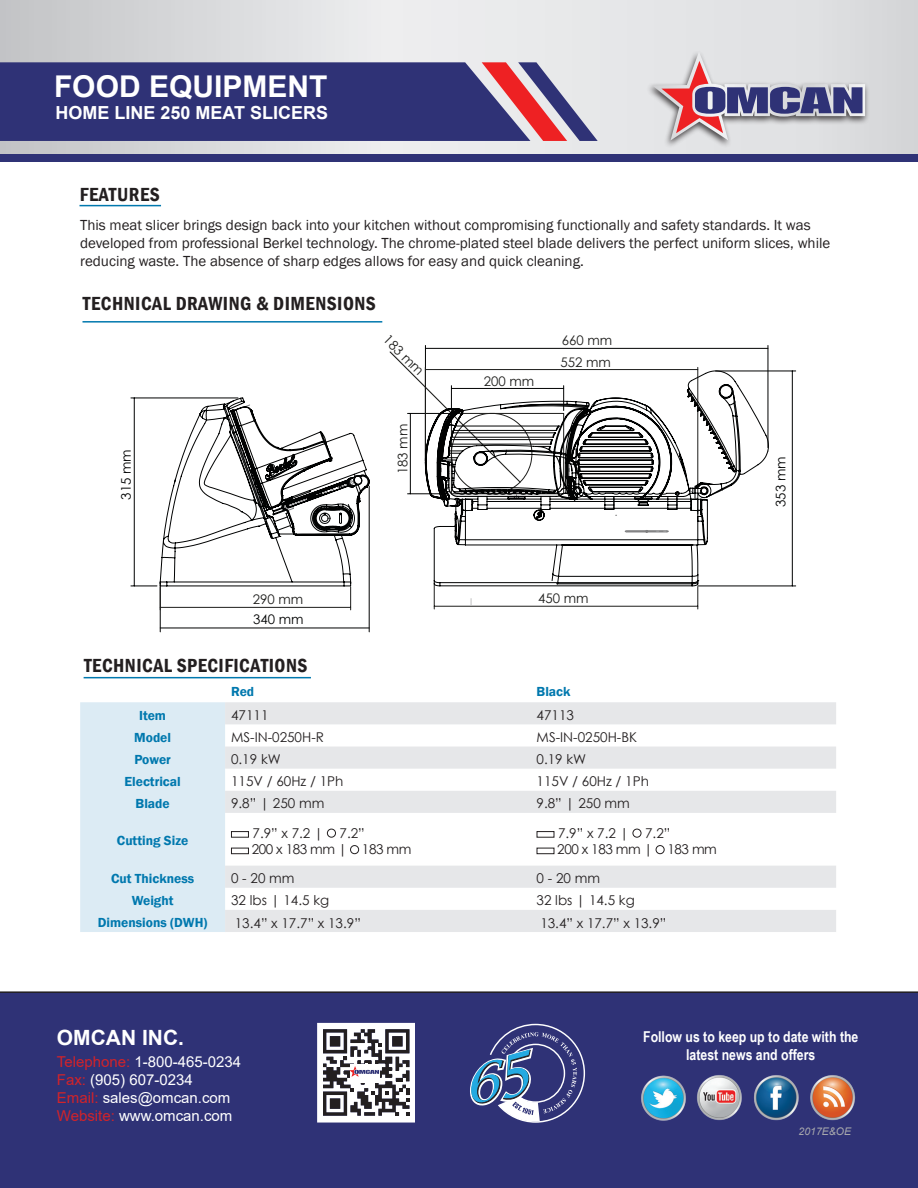
<style>
.page{position:relative;width:918px;height:1188px;background:#fff}
.page>*{position:absolute;margin:0;border:0;box-sizing:border-box;transform-origin:0 0}
.t1{font:700 30px "Arial";color:#fff}
.t2{font:700 21px "Arial";color:#fff}
.Item_Headings{font:600 condensed 19.5px "Franklin Gothic";letter-spacing:.025em;color:#231f20}
.t3{font:700 18px "Arial";color:#fff}
.Table_Information{font:15px/18px "Franklin Gothic";color:#231f20}
.t4{font:15px/18px "Arial";color:#fff}
.t5{font:700 15px/18px "Arial Narrow";color:#fff;text-align:center}
.Table{font:13.5px "Century Gothic";color:#231f20}
.Table_Header{font:600 13.5px "Franklin Gothic";color:#0078ae}
.Table-2{font:13.5px "Century Gothic";letter-spacing:-.03em;color:#231f20}
.Table_header_LEFT{font:600 13.5px "Franklin Gothic";color:#0078ae}
.t6{font:13.2px "Century Gothic";color:#1d1d1b}
.t7{font:13.2px "Century Gothic";color:#010202}
.t8{font:italic 10.5px "Arial";color:#a8a9ad}
.s1{color:#d1232a}
</style>
<div class="page">
<div style="left:0;top:991px;width:918px;height:197px;background:#2f3276"></div>
<img style="left:639px;top:1065px;width:238px;height:66px">
<svg style="left:317px;top:1023px;width:98px;height:100px"></svg>
<svg style="left:0;top:0;width:918px;height:154px;background:#dedfe1"></svg>
<svg style="left:0;top:62px;width:598px;height:79px;background:#49437e"></svg>
<div style="left:0;top:154px;width:918px;height:8px;background:#2f3276"></div>
<div style="left:646px;top:50px;width:224px;height:99px;background:#231f20;opacity:.8"></div>
<svg style="left:652px;top:52px;width:213px;height:88px;background:#b9afbd"></svg>
<svg style="left:467px;top:1024px;width:118px;height:99px;background:#505b91"></svg>
<div style="left:80px;top:702px;width:145px;height:230px;background:#dcebf4"></div>
<svg style="left:225px;top:702px;width:611px;height:230px"></svg>
<div style="left:231px;top:831px;width:18px;height:7px;border:1px solid #231f20"></div>
<div style="left:327px;top:829px;width:9px;height:9px;border:1px solid #231f20;border-radius:50%"></div>
<div style="left:231px;top:848px;width:18px;height:6px;border:1px solid #231f20"></div>
<div style="left:350px;top:845px;width:9px;height:9px;border:1px solid #231f20;border-radius:50%"></div>
<div style="left:537px;top:831px;width:17px;height:7px;border:1px solid #231f20"></div>
<div style="left:633px;top:829px;width:8px;height:9px;border:1px solid #231f20;border-radius:50%"></div>
<div style="left:537px;top:848px;width:17px;height:6px;border:1px solid #231f20"></div>
<div style="left:656px;top:845px;width:9px;height:9px;border:1px solid #231f20;border-radius:50%"></div>
<hr style="left:425px;top:348px;width:343px;height:1px;background:#010202">
<hr style="left:425px;top:345px;width:1px;height:116px;background:#010202">
<hr style="left:768px;top:345px;width:1px;height:103px;background:#010202">
<hr style="left:160px;top:628px;width:209px;height:1px;background:#010202">
<hr style="left:160px;top:583px;width:1px;height:49px;background:#010202">
<hr style="left:369px;top:486px;width:1px;height:146px;background:#010202">
<hr style="left:131px;top:398px;width:107px;height:1px;background:#010202">
<hr style="left:134px;top:398px;width:1px;height:188px;background:#010202">
<svg style="left:389px;top:351px;width:309px;height:259px"></svg>
<svg style="left:131px;top:586px;width:30px;height:24px"></svg>
<svg style="left:350px;top:587px;width:1px;height:23px"></svg>
<hr style="left:160px;top:607px;width:191px;height:1px;background:#1d1d1b">
<svg style="left:389px;top:352px;width:380px;height:18px"></svg>
<svg style="left:159px;top:370px;width:610px;height:217px"></svg>
<hr style="left:716px;top:371px;width:80px;height:1px;background:#010202">
<hr style="left:698px;top:586px;width:98px;height:1px;background:#010202">
<hr style="left:792px;top:371px;width:1px;height:215px;background:#010202">
<hr style="left:84px;top:677px;width:227px;height:1px;background:#0078ae">
<hr style="left:82px;top:321px;width:300px;height:2px;background:#0078ae">
<hr style="left:80px;top:205px;width:81px;height:1px;background:#0078ae">
<h1 class="t1" style="left:54px;top:65px;width:275px">FOOD EQUIPMENT</h1>
<p class="t3" style="left:56px;top:100px;width:274px">HOME LINE 250 MEAT SLICERS</p>
<p class="Item_Headings" style="left:80px;top:181px;width:81px">FEATURES</p>
<p class="Table_Information" style="left:80px;top:216px;width:752px">This meat slicer brings design back into your kitchen without compromising functionally and safety standards. It was developed from professional Berkel technology. The chrome-plated steel blade delivers the perfect uniform slices, while reducing waste. The absence of sharp edges allows for easy and quick cleaning.</p>
<p class="Item_Headings" style="left:83px;top:291px;width:294px">TECHNICAL DRAWING &amp; DIMENSIONS</p>
<p class="t6" style="left:392px;top:331px;width:52px;rotate:45deg">183 mm</p>
<p class="t7" style="left:117px;top:500px;width:52px;rotate:-90deg">315 mm</p>
<p class="t6" style="left:394px;top:474px;width:52px;rotate:-90deg">183 mm</p>
<p class="t6" style="left:484px;top:372px;width:52px">200 mm</p>
<p class="t6" style="left:562px;top:331px;width:52px">660 mm</p>
<p class="t6" style="left:561px;top:353px;width:52px">552 mm</p>
<p class="t6" style="left:253px;top:590px;width:52px">290 mm</p>
<p class="t6" style="left:538px;top:589px;width:52px">450 mm</p>
<p class="t7" style="left:253px;top:610px;width:52px">340 mm</p>
<p class="Item_Headings" style="left:84px;top:652px;width:225px">TECHNICAL SPECIFICATIONS</p>
<p class="Table_header_LEFT" style="left:231px;top:683px;width:25px">Red</p>
<p class="Table_header_LEFT" style="left:537px;top:683px;width:36px">Black</p>
<p class="Table_Header" style="left:139px;top:707px;width:28px">Item</p>
<p class="Table" style="left:231px;top:706px;width:39px">47111</p>
<p class="Table" style="left:537px;top:706px;width:39px">47113</p>
<p class="Table_Header" style="left:134px;top:729px;width:38px">Model</p>
<p class="Table" style="left:231px;top:728px;width:94px">MS-IN-0250H-R</p>
<p class="Table" style="left:537px;top:728px;width:102px">MS-IN-0250H-BK</p>
<p class="Table_Header" style="left:134px;top:751px;width:38px">Power</p>
<p class="Table" style="left:231px;top:750px;width:51px">0.19 kW</p>
<p class="Table" style="left:537px;top:750px;width:51px">0.19 kW</p>
<p class="Table_Header" style="left:125px;top:773px;width:58px">Electrical</p>
<p class="Table" style="left:231px;top:772px;width:114px">115V / 60Hz / 1Ph</p>
<p class="Table" style="left:537px;top:772px;width:114px">115V / 60Hz / 1Ph</p>
<p class="Table_Header" style="left:136px;top:795px;width:36px">Blade</p>
<p class="Table" style="left:231px;top:794px;width:95px">9.8” | 250 mm</p>
<p class="Table" style="left:537px;top:794px;width:95px">9.8” | 250 mm</p>
<p class="Table_Header" style="left:117px;top:833px;width:73px">Cutting Size</p>
<p class="Table" style="left:253px;top:823px;width:114px">7.9” x 7.2 | 7.2”</p>
<p class="Table-2" style="left:252px;top:840px;width:161px">200 x 183 mm | 183 mm</p>
<p class="Table" style="left:558px;top:823px;width:114px">7.9” x 7.2 | 7.2”</p>
<p class="Table-2" style="left:557px;top:840px;width:161px">200 x 183 mm | 183 mm</p>
<p class="Table_Header" style="left:111px;top:870px;width:85px">Cut Thickness</p>
<p class="Table" style="left:231px;top:869px;width:65px">0 - 20 mm</p>
<p class="Table" style="left:537px;top:869px;width:65px">0 - 20 mm</p>
<p class="Table_Header" style="left:132px;top:892px;width:43px">Weight</p>
<p class="Table" style="left:231px;top:891px;width:100px">32 lbs | 14.5 kg</p>
<p class="Table" style="left:537px;top:891px;width:100px">32 lbs | 14.5 kg</p>
<p class="Table_Header" style="left:98px;top:914px;width:111px">Dimensions (DWH)</p>
<p class="Table" style="left:235px;top:913px;width:128px">13.4” x 17.7” x 13.9”</p>
<p class="Table" style="left:540px;top:913px;width:128px">13.4” x 17.7” x 13.9”</p>
<p class="t7" style="left:772px;top:507px;width:52px;rotate:-90deg">353 mm</p>
<h2 class="t2" style="left:57px;top:1009px;width:129px">OMCAN INC.</h2>
<p class="t4" style="left:57px;top:1053px;width:186px"><span class="s1">Telephone:</span> 1-800-465-0234<br><span class="s1">Fax:</span> (905) 607-0234<br><span class="s1">Email:</span> sales@omcan.com<br><span class="s1">Website:</span> www.omcan.com</p>
<h2 class="t2" style="left:57px;top:1023px;width:129px">OMCAN INC.</h2>
<p class="t5" style="left:643px;top:1027px;width:217px">Follow us to keep up to date with the latest news and offers</p>
<p class="t8" style="left:799px;top:1125px;width:54px">2017E&amp;OE</p>
</div>
